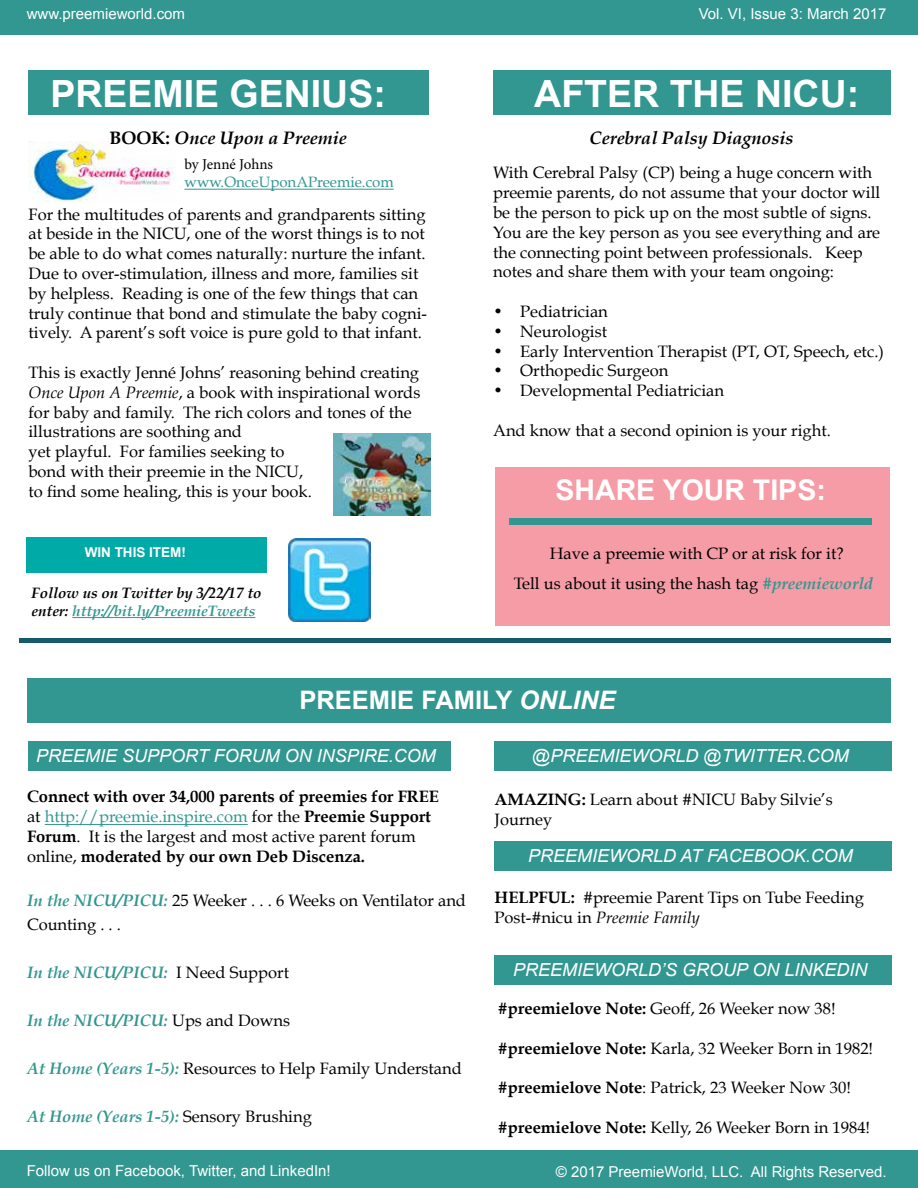
<style>
.page{position:relative;width:918px;height:1188px;background:#fff}
.page>*{position:absolute;margin:0;border:0;box-sizing:border-box;transform-origin:0 0}
.t1{font:700 37.5px "Arial";color:#fff}
.t2{font:700 28.5px "Arial";color:#fff}
.t3{font:700 25.5px "Arial";color:#fff}
.t4{font:italic 18px "Arial";color:#fff}
.t5{font:italic 700 18px "Book Antiqua";color:#000}
.t6{font:16.5px/19.8px "Book Antiqua";color:#000}
.t7{font:700 16.5px/19.8px "Book Antiqua";color:#000}
.t8{font:italic 700 16.5px "Book Antiqua";color:#329791}
.t9{font:15px "Arial";color:#fff}
.t10{font:italic 700 15px/18px "Book Antiqua";color:#000}
.t11{font:15px "Book Antiqua";color:#329791}
.t12{font:15px "Minion Pro";letter-spacing:-.005em;color:#000}
.t13{font:700 13.5px "Arial";color:#fff}
.s1{font-style:normal}
.s2{font-style:italic}
.s3{color:#329791}
.s4{font-weight:700;font-style:italic;color:#329791}
.s5{font-weight:400}
.s6{font-weight:400;color:#329791}
.s7{font-weight:400;font-style:normal;color:#000}
.s8{font-weight:700}
</style>
<div class="page">
<div style="left:0;top:1150px;width:918px;height:38px;background:#329791"></div>
<hr style="left:20px;top:639px;width:871px;height:4px;background:#175a6c">
<div style="left:0;top:0;width:918px;height:34px;background:#329791"></div>
<div style="left:28px;top:70px;width:401px;height:46px;background:#329791"></div>
<div style="left:493px;top:70px;width:398px;height:46px;background:#329791"></div>
<div style="left:27px;top:537px;width:240px;height:36px;background:#00aaa6"></div>
<div style="left:495px;top:468px;width:395px;height:158px;background:#f69ca7"></div>
<div style="left:510px;top:518px;width:362px;height:6px;background:#329791"></div>
<div style="left:28px;top:741px;width:423px;height:30px;background:#329791"></div>
<img style="left:29px;top:142px;width:146px;height:60px">
<img style="left:288px;top:539px;width:83px;height:82px">
<div style="left:27px;top:678px;width:863px;height:45px;background:#329791"></div>
<hr style="left:184px;top:189px;width:210px;height:1px;background:#329791">
<hr style="left:72px;top:617px;width:183px;height:1px;background:#329791">
<hr style="left:45px;top:824px;width:203px;height:1px;background:#329791">
<div style="left:495px;top:741px;width:397px;height:30px;background:#329791"></div>
<div style="left:495px;top:956px;width:397px;height:30px;background:#329791"></div>
<div style="left:495px;top:842px;width:397px;height:30px;background:#329791"></div>
<img style="left:333px;top:434px;width:97px;height:81px">
<p class="t9" style="left:27px;top:4px;width:160px">www.preemieworld.com</p>
<p class="t9" style="left:699px;top:4px;width:189px">Vol. VI, Issue 3: March 2017</p>
<h1 class="t1" style="left:50px;top:69px;width:337px">PREEMIE GENIUS:</h1>
<h1 class="t1" style="left:534px;top:69px;width:326px">AFTER THE NICU:</h1>
<p class="t5" style="left:109px;top:127px;width:239px"><span class="s1">BOOK:</span> Once Upon a Preemie</p>
<p class="t12" style="left:184px;top:154px;width:90px">by Jenné Johns</p>
<p class="t11" style="left:184px;top:173px;width:211px">www.OnceUponAPreemie.com</p>
<p class="t6" style="left:28px;top:204px;width:400px">For the multitudes of parents and grandparents sitting at beside in the NICU, one of the worst things is to not be able to do what comes naturally: nurture the infant.<br>Due to over-stimulation, illness and more, families sit by helpless. Reading is one of the few things that can truly continue that bond and stimulate the baby cogni&shy;tively. A parent’s soft voice is pure gold to that infant.</p>
<p class="t6" style="left:28px;top:362px;width:393px">This is exactly Jenné Johns’ reasoning behind creating <span class="s2">Once Upon A Preemie</span>, a book with inspirational words for baby and family. The rich colors and tones of the illustrations are soothing and<br>yet playful. For families seeking to<br>bond with their preemie in the NICU,<br>to find some healing, this is your book.</p>
<p class="t13" style="left:85px;top:543px;width:103px">WIN THIS ITEM!</p>
<p class="t10" style="left:32px;top:584px;width:232px">Follow us on Twitter by 3/22/17 to enter: <span class="s3">http://bit.ly/PreemieTweets</span></p>
<p class="t5" style="left:589px;top:127px;width:205px">Cerebral Palsy Diagnosis</p>
<p class="t6" style="left:493px;top:163px;width:389px">With Cerebral Palsy (CP) being a huge concern with preemie parents, do not assume that your doctor will be the person to pick up on the most subtle of signs.<br>You are the key person as you see everything and are the connecting point between professionals. Keep notes and share them with your team ongoing:</p>
<p class="t6" style="left:493px;top:302px;width:116px">• Pediatrician</p>
<p class="t6" style="left:493px;top:321px;width:115px">• Neurologist</p>
<p class="t6" style="left:493px;top:341px;width:392px">• Early Intervention Therapist (PT, OT, Speech, etc.)</p>
<p class="t6" style="left:493px;top:361px;width:177px">• Orthopedic Surgeon</p>
<p class="t6" style="left:493px;top:381px;width:232px">• Developmental Pediatrician</p>
<p class="t6" style="left:493px;top:420px;width:339px">And know that a second opinion is your right.</p>
<h2 class="t2" style="left:556px;top:472px;width:272px">SHARE YOUR TIPS:</h2>
<p class="t6" style="left:514px;top:538px;width:361px;line-height:30px;text-align:center">Have a preemie with CP or at risk for it?<br>Tell us about it using the hash tag <span class="s4">#preemieworld</span></p>
<h3 class="t3" style="left:300px;top:683px;width:317px">PREEMIE FAMILY <span class="s2">ONLINE</span></h3>
<p class="t4" style="left:36px;top:744px;width:401px">PREEMIE SUPPORT FORUM ON INSPIRE.COM</p>
<p class="t4" style="left:532px;top:744px;width:318px">@PREEMIEWORLD @TWITTER.COM</p>
<p class="t7" style="left:27px;top:787px;width:414px">Connect with over 34,000 parents of preemies for FREE <span class="s5">at</span> <span class="s6">http://preemie.inspire.com</span> <span class="s5">for the</span> Preemie Support Forum<span class="s5">. It is the largest and most active parent forum online,</span> moderated by our own Deb Discenza.</p>
<p class="t6" style="left:27px;top:888px;width:441px;line-height:24px"><span class="s4">In the NICU/PICU:</span> 25 Weeker . . . 6 Weeks on Ventilator and<br>Counting . . .</p>
<p class="t8" style="left:27px;top:962px;width:264px">In the NICU/PICU: <span class="s7">I Need Support</span></p>
<p class="t8" style="left:27px;top:1010px;width:265px">In the NICU/PICU: <span class="s7">Ups and Downs</span></p>
<p class="t6" style="left:27px;top:1058px;width:436px"><span class="s4">At Home (Years 1-5):</span> Resources to Help Family Understand</p>
<p class="t8" style="left:27px;top:1106px;width:286px">At Home (Years 1-5): <span class="s7">Sensory Brushing</span></p>
<p class="t6" style="left:495px;top:790px;width:340px"><span class="s8">AMAZING:</span> Learn about #NICU Baby Silvie’s<br>Journey</p>
<p class="t4" style="left:528px;top:844px;width:326px">PREEMIEWORLD AT FACEBOOK.COM</p>
<p class="t6" style="left:495px;top:888px;width:371px"><span class="s8">HELPFUL:</span> #preemie Parent Tips on Tube Feeding<br>Post-#nicu in <span class="s2">Preemie Family</span></p>
<p class="t4" style="left:513px;top:958px;width:356px">PREEMIEWORLD’S GROUP ON LINKEDIN</p>
<p class="t6" style="left:498px;top:999px;width:339px"><span class="s8">#preemielove Note:</span> Geoff, 26 Weeker now 38!</p>
<p class="t6" style="left:498px;top:1038px;width:377px"><span class="s8">#preemielove Note:</span> Karla, 32 Weeker Born in 1982!</p>
<p class="t6" style="left:498px;top:1078px;width:355px"><span class="s8">#preemielove Note</span>: Patrick, 23 Weeker Now 30!</p>
<p class="t6" style="left:498px;top:1118px;width:374px"><span class="s8">#preemielove Note:</span> Kelly, 26 Weeker Born in 1984!</p>
<p class="t9" style="left:27px;top:1161px;width:306px">Follow us on Facebook, Twitter, and LinkedIn!</p>
<p class="t9" style="left:556px;top:1162px;width:332px">© 2017 PreemieWorld, LLC. All Rights Reserved.</p>
</div>
